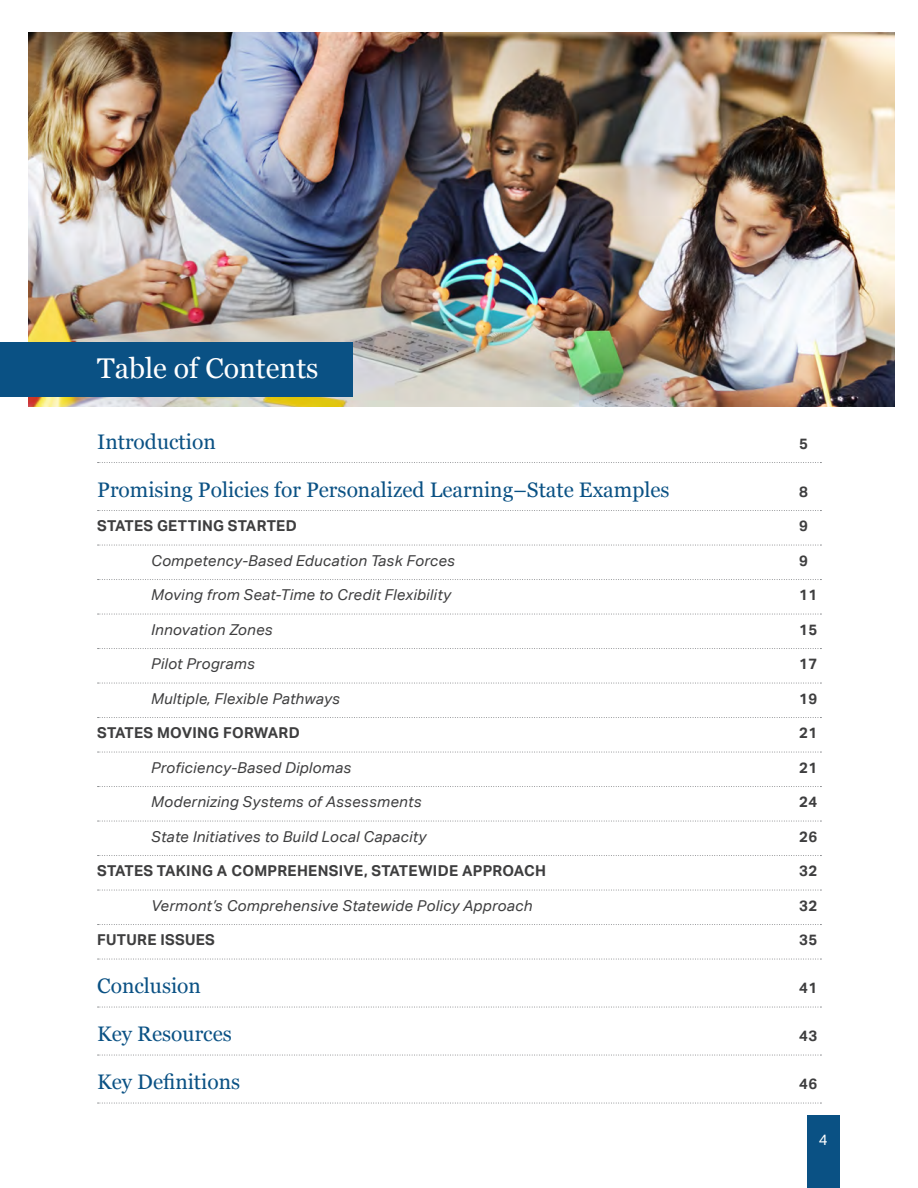
<style>
.page{position:relative;width:918px;height:1188px;background:#fff}
.page>*{position:absolute;margin:0;border:0;box-sizing:border-box;transform-origin:0 0}
.t1{font:28.5px "Georgia";color:#fff}
.t2{font:21px "Georgia";color:#0a5184}
.t3{font:italic 15px "Aktiv Grotesk";letter-spacing:.02em;color:#3e3e3f}
.t4{font:700 15px "Aktiv Grotesk";letter-spacing:.02em;color:#3e3e3f}
.t5{font:15px "Aktiv Grotesk";color:#fff}
</style>
<div class="page">
<div style="left:807px;top:1116px;width:33px;height:72px;background:#0a5184"></div>
<img style="left:28px;top:32px;width:866px;height:375px">
<div style="left:0;top:342px;width:352px;height:55px;background:#0a5184"></div>
<svg style="left:98px;top:462px;width:723px;height:1px"></svg>
<svg style="left:98px;top:510px;width:723px;height:1px"></svg>
<svg style="left:98px;top:545px;width:723px;height:1px"></svg>
<svg style="left:98px;top:579px;width:723px;height:1px"></svg>
<svg style="left:98px;top:614px;width:723px;height:1px"></svg>
<svg style="left:98px;top:648px;width:723px;height:1px"></svg>
<svg style="left:98px;top:683px;width:723px;height:1px"></svg>
<svg style="left:98px;top:717px;width:723px;height:1px"></svg>
<svg style="left:98px;top:752px;width:723px;height:1px"></svg>
<svg style="left:98px;top:786px;width:723px;height:1px"></svg>
<svg style="left:98px;top:821px;width:723px;height:1px"></svg>
<svg style="left:98px;top:855px;width:723px;height:1px"></svg>
<svg style="left:98px;top:890px;width:723px;height:1px"></svg>
<svg style="left:98px;top:924px;width:723px;height:1px"></svg>
<svg style="left:98px;top:959px;width:723px;height:1px"></svg>
<svg style="left:98px;top:1007px;width:723px;height:1px"></svg>
<svg style="left:98px;top:1055px;width:723px;height:1px"></svg>
<svg style="left:98px;top:1103px;width:723px;height:1px"></svg>
<p class="t1" style="left:97px;top:347px;width:223px">Table of Contents</p>
<p class="t2" style="left:97px;top:426px;width:120px">Introduction</p>
<p class="t4" style="left:799px;top:434px;width:10px">5</p>
<p class="t2" style="left:97px;top:474px;width:574px">Promising Policies for Personalized Learning–State Examples</p>
<p class="t4" style="left:799px;top:482px;width:10px">8</p>
<p class="t4" style="left:97px;top:517px;width:201px">STATES GETTING STARTED</p>
<p class="t4" style="left:799px;top:517px;width:10px">9</p>
<p class="t3" style="left:151px;top:552px;width:305px">Competency-Based Education Task Forces</p>
<p class="t4" style="left:799px;top:551px;width:10px">9</p>
<p class="t3" style="left:151px;top:586px;width:301px">Moving from Seat-Time to Credit Flexibility</p>
<p class="t4" style="left:799px;top:586px;width:20px">11</p>
<p class="t3" style="left:151px;top:621px;width:123px">Innovation Zones</p>
<p class="t4" style="left:799px;top:620px;width:20px">15</p>
<p class="t3" style="left:151px;top:655px;width:105px">Pilot Programs</p>
<p class="t4" style="left:799px;top:655px;width:20px">17</p>
<p class="t3" style="left:151px;top:690px;width:190px">Multiple, Flexible Pathways</p>
<p class="t4" style="left:799px;top:689px;width:20px">19</p>
<p class="t4" style="left:97px;top:724px;width:204px">STATES MOVING FORWARD</p>
<p class="t4" style="left:799px;top:724px;width:20px">21</p>
<p class="t3" style="left:151px;top:759px;width:202px">Proficiency-Based Diplomas</p>
<p class="t4" style="left:799px;top:758px;width:20px">21</p>
<p class="t3" style="left:151px;top:793px;width:272px">Modernizing Systems of Assessments</p>
<p class="t4" style="left:799px;top:793px;width:20px">24</p>
<p class="t3" style="left:151px;top:828px;width:277px">State Initiatives to Build Local Capacity</p>
<p class="t4" style="left:799px;top:827px;width:20px">26</p>
<p class="t4" style="left:97px;top:862px;width:450px">STATES TAKING A COMPREHENSIVE, STATEWIDE APPROACH</p>
<p class="t4" style="left:799px;top:862px;width:20px">32</p>
<p class="t3" style="left:151px;top:897px;width:383px">Vermont’s Comprehensive Statewide Policy Approach</p>
<p class="t4" style="left:799px;top:896px;width:20px">32</p>
<p class="t4" style="left:97px;top:931px;width:119px">FUTURE ISSUES</p>
<p class="t4" style="left:799px;top:931px;width:20px">35</p>
<p class="t2" style="left:97px;top:971px;width:105px">Conclusion</p>
<p class="t4" style="left:799px;top:979px;width:20px">41</p>
<p class="t2" style="left:97px;top:1019px;width:136px">Key Resources</p>
<p class="t4" style="left:799px;top:1027px;width:20px">43</p>
<p class="t2" style="left:97px;top:1067px;width:144px">Key Definitions</p>
<p class="t4" style="left:799px;top:1075px;width:20px">46</p>
<p class="t5" style="left:819px;top:1131px;width:10px">4</p>
</div>
